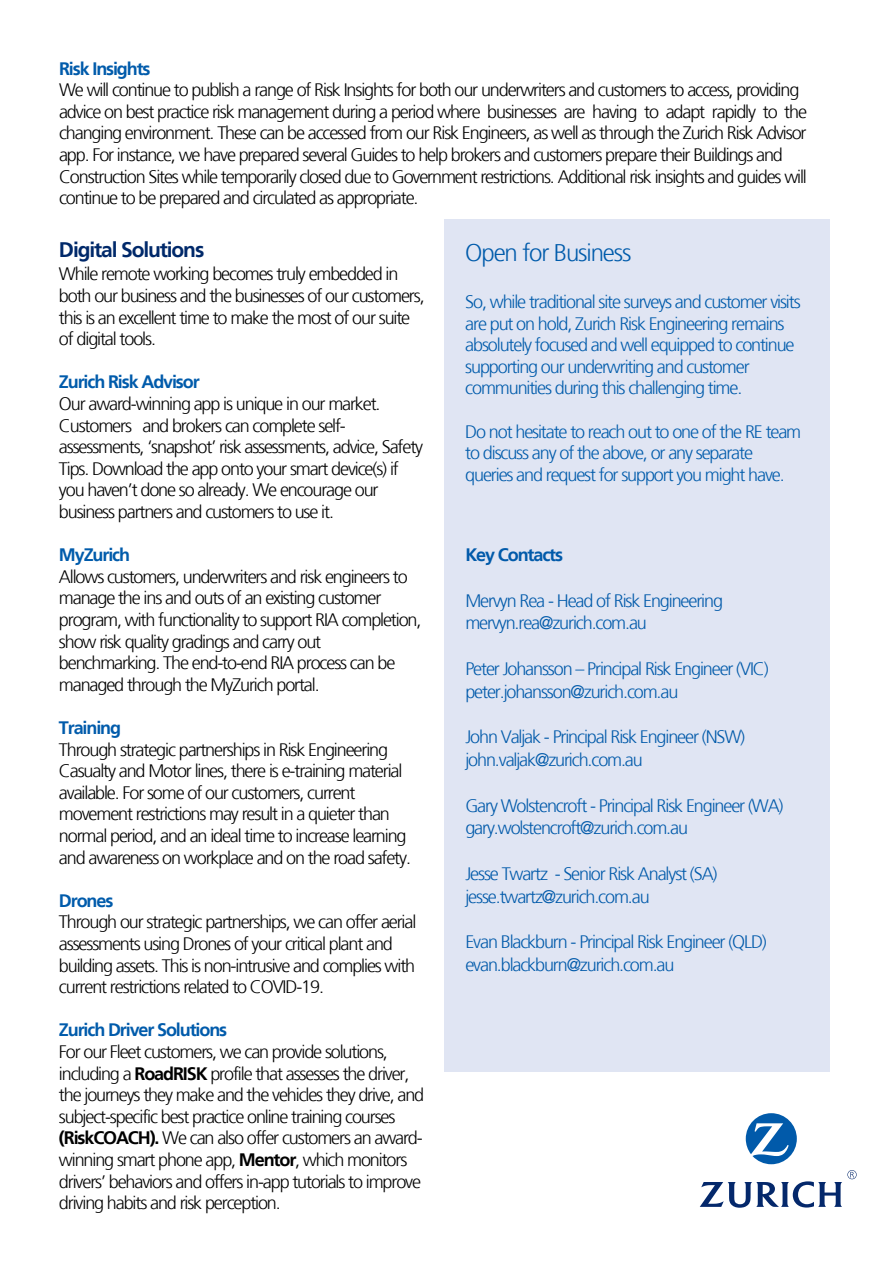
<style>
.page{position:relative;width:893px;height:1263px;background:#fff}
.page>*{position:absolute;margin:0;border:0;box-sizing:border-box;transform-origin:0 0}
.t1{font:300 24px "Frutiger";letter-spacing:-.045em;color:#005bab}
.t2{font:700 21px "Frutiger";letter-spacing:-.055em;color:#00296a}
.t3{font:300 18px/21.6px "Frutiger";letter-spacing:-.06em;color:#000}
.t4{font:300 18px/22.8px "Frutiger";letter-spacing:-.06em;color:#015aaa}
.t5{font:300 18px/21.6px "Frutiger";letter-spacing:-.06em;color:#005bab}
.t6{font:700 18px "Frutiger";letter-spacing:-.06em;color:#005bab}
.t7{font:700 18px "Frutiger";letter-spacing:-.06em;color:#015aaa}
.s1{font-weight:700}
</style>
<div class="page">
<div style="left:444px;top:219px;width:386px;height:853px;background:#e0e5f3"></div>
<svg style="left:746px;top:1113px;width:51px;height:51px"></svg>
<svg style="left:700px;top:1170px;width:157px;height:38px"></svg>
<p class="t6" style="left:59px;top:58px;width:93px">Risk Insights</p>
<p class="t3" style="left:59px;top:79px;width:749px">We will continue to publish a range of Risk Insights for both our underwriters and customers to access, providing advice on best practice risk management during a period where businesses are having to adapt rapidly to the changing environment. These can be accessed from our Risk Engineers, as well as through the Zurich Risk Advisor app. For instance, we have prepared several Guides to help brokers and customers prepare their Buildings and Construction Sites while temporarily closed due to Government restrictions. Additional risk insights and guides will continue to be prepared and circulated as appropriate.</p>
<p class="t2" style="left:59px;top:238px;width:147px">Digital Solutions</p>
<p class="t3" style="left:59px;top:264px;width:367px">While remote working becomes truly embedded in both our business and the businesses of our customers, this is an excellent time to make the most of our suite of digital tools.</p>
<p class="t6" style="left:59px;top:371px;width:142px">Zurich Risk Advisor</p>
<p class="t3" style="left:59px;top:393px;width:366px">Our award-winning app is unique in our market.<br>Customers and brokers can complete self&shy;assessments, ‘snapshot’ risk assessments, advice, Safety Tips. Download the app onto your smart device(s) if you haven’t done so already. We encourage our business partners and customers to use it.</p>
<p class="t6" style="left:59px;top:544px;width:73px">MyZurich</p>
<p class="t3" style="left:59px;top:566px;width:364px">Allows customers, underwriters and risk engineers to manage the ins and outs of an existing customer program, with functionality to support RIA completion, show risk quality gradings and carry out benchmarking. The end-to-end RIA process can be managed through the MyZurich portal.</p>
<p class="t6" style="left:59px;top:717px;width:64px">Training</p>
<p class="t3" style="left:59px;top:739px;width:354px">Through strategic partnerships in Risk Engineering Casualty and Motor lines, there is e-training material available. For some of our customers, current movement restrictions may result in a quieter than normal period, and an ideal time to increase learning and awareness on workplace and on the road safety.</p>
<p class="t6" style="left:59px;top:890px;width:56px">Drones</p>
<p class="t3" style="left:59px;top:912px;width:359px">Through our strategic partnerships, we can offer aerial assessments using Drones of your critical plant and building assets. This is non-intrusive and complies with current restrictions related to COVID-19.</p>
<p class="t6" style="left:59px;top:1019px;width:170px">Zurich Driver Solutions</p>
<p class="t3" style="left:59px;top:1041px;width:367px">For our Fleet customers, we can provide solutions, including a <span class="s1">RoadRISK</span> profile that assesses the driver, the journeys they make and the vehicles they drive, and subject-specific best practice online training courses <span class="s1">(RiskCOACH).</span> We can also offer customers an award&shy;winning smart phone app, <span class="s1">Mentor</span>, which monitors drivers’ behaviors and offers in-app tutorials to improve driving habits and risk perception.</p>
<h1 class="t1" style="left:465px;top:239px;width:168px">Open for Business</h1>
<p class="t5" style="left:465px;top:291px;width:337px">So, while traditional site surveys and customer visits are put on hold, Zurich Risk Engineering remains absolutely focused and well equipped to continue supporting our underwriting and customer communities during this challenging time.</p>
<p class="t5" style="left:465px;top:421px;width:337px">Do not hesitate to reach out to one of the RE team to discuss any of the above, or any separate queries and request for support you might have.</p>
<p class="t7" style="left:465px;top:544px;width:99px">Key Contacts</p>
<p class="t4" style="left:465px;top:589px;width:259px">Mervyn Rea - Head of Risk Engineering mervyn.rea@zurich.com.au</p>
<p class="t4" style="left:465px;top:658px;width:305px">Peter Johansson – Principal Risk Engineer (VIC) peter.johansson@zurich.com.au</p>
<p class="t4" style="left:465px;top:726px;width:281px">John Valjak - Principal Risk Engineer (NSW) john.valjak@zurich.com.au</p>
<p class="t4" style="left:465px;top:794px;width:320px">Gary Wolstencroft - Principal Risk Engineer (WA) gary.wolstencroft@zurich.com.au</p>
<p class="t4" style="left:465px;top:862px;width:254px">Jesse Twartz - Senior Risk Analyst (SA) jesse.twartz@zurich.com.au</p>
<p class="t4" style="left:465px;top:931px;width:303px">Evan Blackburn - Principal Risk Engineer (QLD) evan.blackburn@zurich.com.au</p>
</div>
